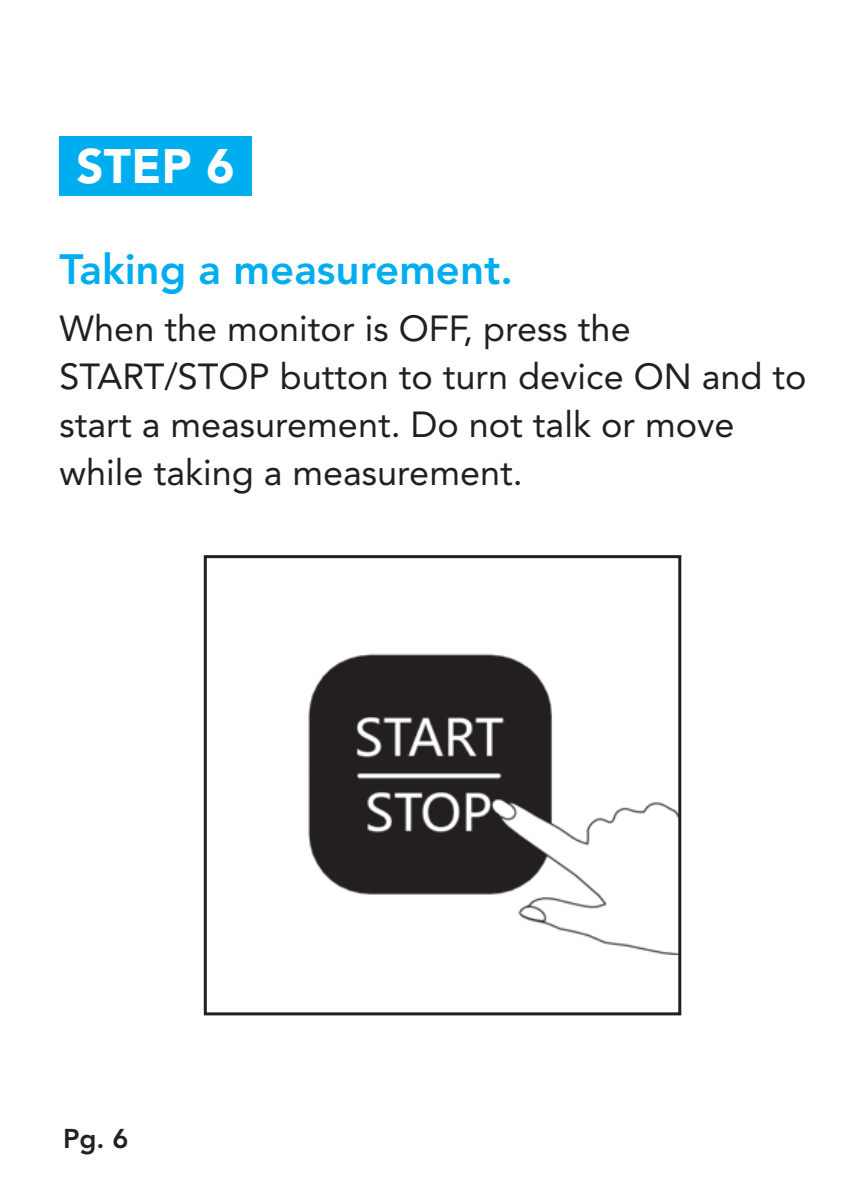
<style>
.page{position:relative;width:851px;height:1191px;background:#fff}
.page>*{position:absolute;margin:0;border:0;box-sizing:border-box;transform-origin:0 0}
.t1{font:900 48px "Avenir LT Std";color:#fff}
.t2{font:800 42px "Avenir LT Std";color:#00aeef}
.t3{font:36px/48px "Avenir LT Std";color:#231f20}
.t4{font:800 27px "Avenir LT Std";color:#231f20}
</style>
<div class="page">
<img style="left:203px;top:555px;width:474px;height:399px">
<div style="left:60px;top:136px;width:191px;height:59px;background:#00aeef"></div>
<div style="left:204px;top:555px;width:477px;height:460px;border:3px solid #231f20"></div>
<h1 class="t1" style="left:76px;top:137px;width:159px">STEP 6</h1>
<p class="t2" style="left:60px;top:244px;width:455px">Taking a measurement.</p>
<p class="t3" style="left:60px;top:304px;width:748px">When the monitor is OFF, press the START/STOP button to turn device ON and to start a measurement. Do not talk or move while taking a measurement.</p>
<p class="t4" style="left:63px;top:1122px;width:67px">Pg. 6</p>
</div>
